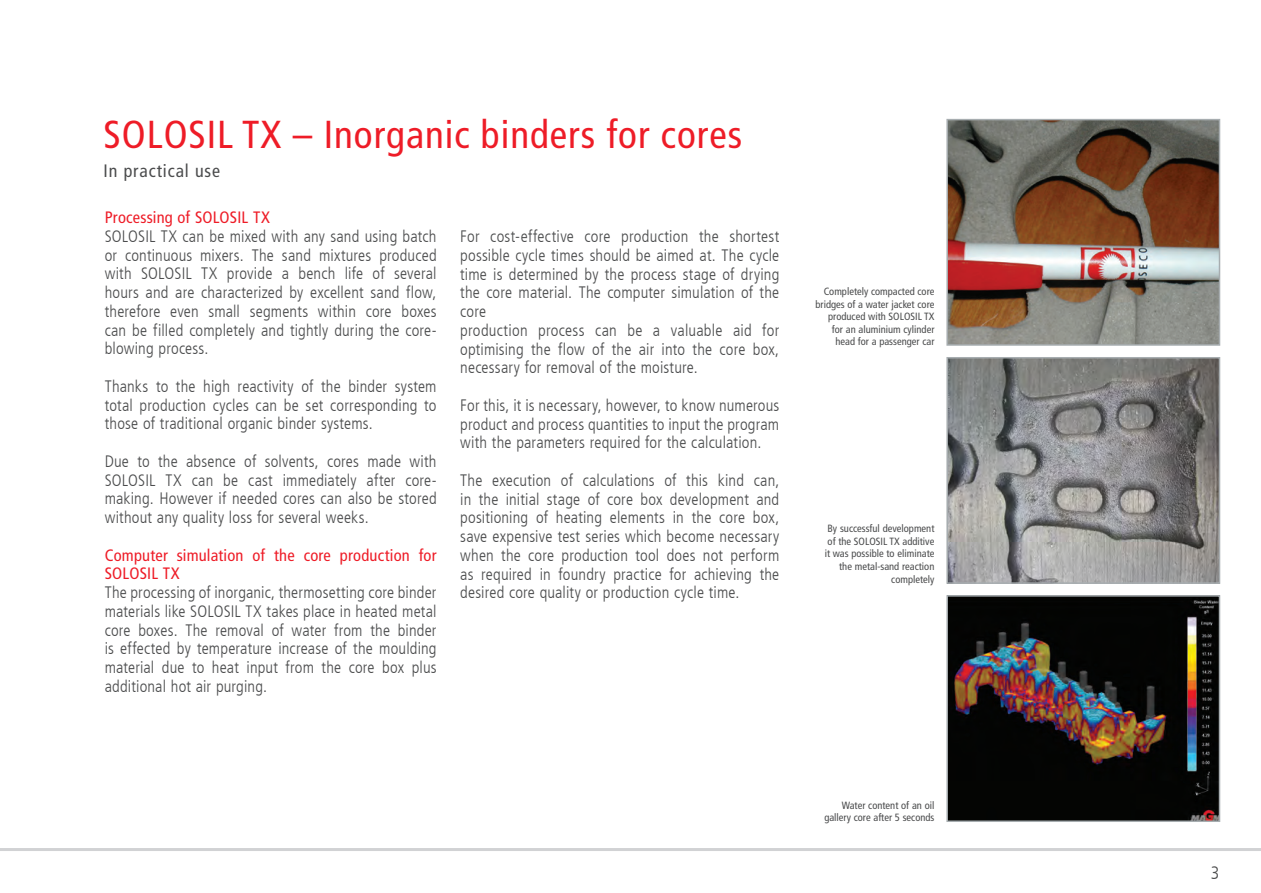
<style>
.page{position:relative;width:1261px;height:893px;background:#fff}
.page>*{position:absolute;margin:0;border:0;box-sizing:border-box;transform-origin:0 0}
.head_innen{font:condensed 39px "Frutiger LT";letter-spacing:.025em;color:#ee1c27}
.head_innen-2{font:condensed 18px "Frutiger LT";letter-spacing:.05em;color:#4b4c4d}
.t1{font:300 condensed 18px "Frutiger LT";color:#4b4c4d}
.copy{font:300 condensed 16.5px/18.8px "Frutiger LT";letter-spacing:.01em;color:#4b4c4d;text-align:justify}
.copy-2{font:condensed 16.5px/18.8px "Frutiger LT";letter-spacing:.015em;color:#ee1c27}
.BU{font:condensed 10.5px/12.6px "Frutiger LT";color:#4b4c4d;text-align:right}
</style>
<div class="page">
<hr style="left:0;top:848px;width:1260px;height:3px;background:#d1d2d4">
<img style="left:949px;top:598px;width:267px;height:221px">
<div style="left:946px;top:595px;width:273px;height:227px;border:2px solid #a7adb0"></div>
<img style="left:949px;top:122px;width:267px;height:221px">
<div style="left:946px;top:119px;width:273px;height:227px;border:2px solid #a7adb0"></div>
<img style="left:949px;top:360px;width:267px;height:221px">
<div style="left:946px;top:357px;width:273px;height:227px;border:2px solid #a7adb0"></div>
<p class="head_innen" style="left:104px;top:111px;width:640px">SOLOSIL TX – Inorganic binders for cores</p>
<p class="head_innen-2" style="left:104px;top:160px;width:118px">In practical use</p>
<p class="copy-2" style="left:105px;top:208px;width:167px">Processing of SOLOSIL TX</p>
<p class="copy" style="left:105px;top:227px;width:333px">SOLOSIL TX can be mixed with any sand using batch or continuous mixers. The sand mixtures produced with SOLOSIL TX provide a bench life of several hours and are characterized by excellent sand flow, therefore even small segments within core boxes can be filled completely and tightly during the core&shy;blowing process.</p>
<p class="copy" style="left:105px;top:377px;width:333px">Thanks to the high reactivity of the binder system total production cycles can be set corresponding to those of traditional organic binder systems.</p>
<p class="copy" style="left:105px;top:452px;width:333px">Due to the absence of solvents, cores made with SOLOSIL TX can be cast immediately after core&shy;making. However if needed cores can also be stored without any quality loss for several weeks.</p>
<p class="copy-2" style="left:105px;top:546px;width:333px">Computer simulation of the core production for<br>SOLOSIL TX</p>
<p class="copy" style="left:105px;top:583px;width:333px">The processing of inorganic, thermosetting core binder materials like SOLOSIL TX takes place in heated metal core boxes. The removal of water from the binder is effected by temperature increase of the moulding material due to heat input from the core box plus additional hot air purging.</p>
<p class="copy" style="left:460px;top:227px;width:320px">For cost-effective core production the shortest possible cycle times should be aimed at. The cycle time is determined by the process stage of drying the core material. The computer simulation of the core</p>
<p class="copy" style="left:460px;top:321px;width:320px">production process can be a valuable aid for optimising the flow of the air into the core box, necessary for removal of the moisture.</p>
<p class="copy" style="left:460px;top:396px;width:320px">For this, it is necessary, however, to know numerous product and process quantities to input the program with the parameters required for the calculation.</p>
<p class="copy" style="left:460px;top:471px;width:320px">The execution of calculations of this kind can, in the initial stage of core box development and positioning of heating elements in the core box, save expensive test series which become necessary when the core production tool does not perform as required in foundry practice for achieving the desired core quality or production cycle time.</p>
<p class="BU" style="left:815px;top:285px;width:120px">Completely compacted core bridges of a water jacket core</p>
<p class="BU" style="left:828px;top:310px;width:108px">produced with SOLOSIL TX for an aluminium cylinder head for a passenger car</p>
<p class="BU" style="left:824px;top:522px;width:111px">By successful development of the SOLOSIL TX additive it was possible to eliminate the metal-sand reaction completely</p>
<p class="BU" style="left:824px;top:799px;width:112px">Water content of an oil gallery core after 5 seconds</p>
<p class="t1" style="left:1210px;top:863px;width:10px">3</p>
</div>
